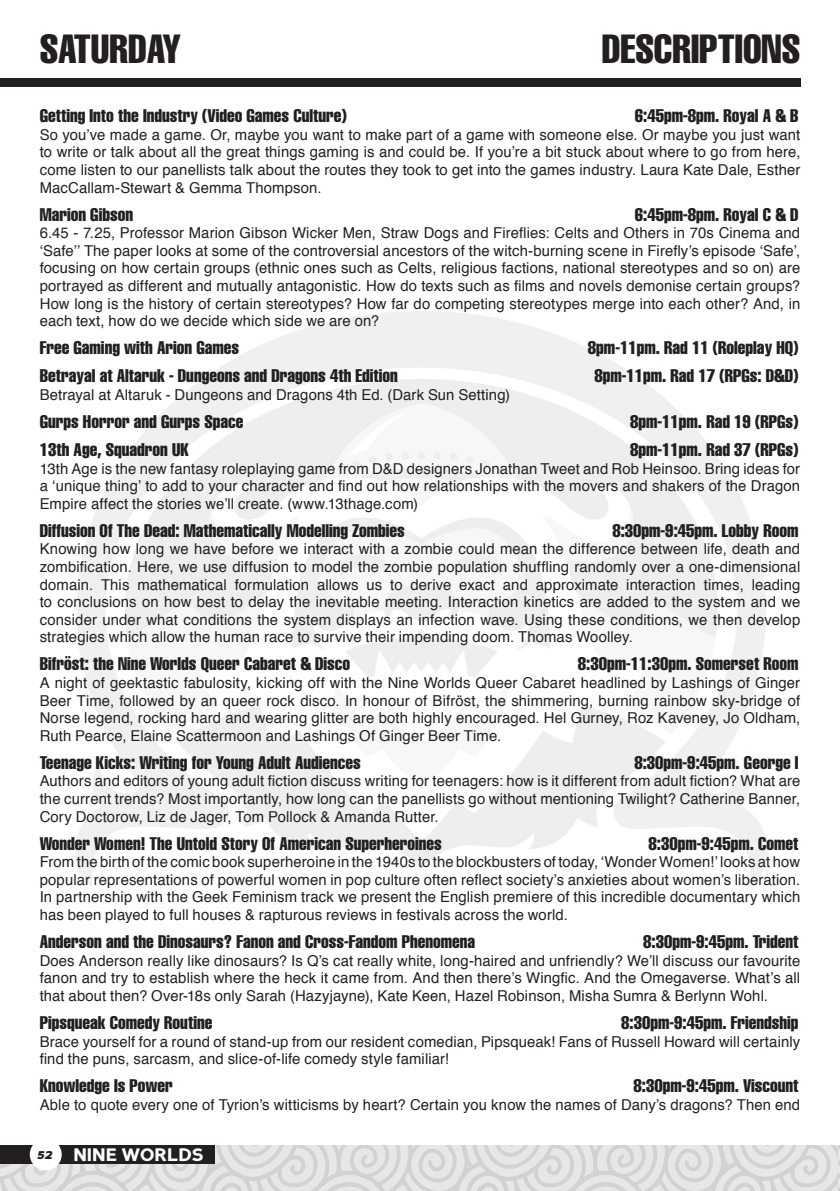
<style>
.page{position:relative;width:840px;height:1191px;background:#fff}
.page>*{position:absolute;margin:0;border:0;box-sizing:border-box;transform-origin:0 0}
.t1{font:extra-condensed 40px "Helvetica";color:#231f20}
.t2{font:extra-condensed 18px "Helvetica";color:#231f20}
.t3{font:900 18px "Perspective Sans";color:#fff}
.t4{font:15px/17.6px "Helvetica";letter-spacing:.005em;color:#231f20;text-align:justify}
.s1{font-style:italic;font-size:14px;color:#231f20}
</style>
<div class="page">
<svg style="left:0;top:1145px;width:839px;height:46px;background:#dcdddf"></svg>
<div style="left:0;top:1145px;width:214px;height:18px;background:#231f20"></div>
<div style="left:30px;top:1138px;width:32px;height:32px;background:#fff;border-radius:50%"></div>
<div style="left:0;top:78px;width:799px;height:9px;background:#231f20"></div>
<h1 class="t1" style="left:40px;top:23px;width:143px">SATURDAY</h1>
<h1 class="t1" style="left:601px;top:23px;width:200px">DESCRIPTIONS</h1>
<p class="t2" style="left:40px;top:104px;width:308px">Getting Into the Industry (Video Games Culture)</p>
<p class="t2" style="left:634px;top:104px;width:165px">6:45pm-8pm. Royal A &amp; B</p>
<p class="t4" style="left:40px;top:126px;width:761px">So you’ve made a game. Or, maybe you want to make part of a game with someone else. Or maybe you just want to write or talk about all the great things gaming is and could be. If you’re a bit stuck about where to go from here, come listen to our panellists talk about the routes they took to get into the games industry. Laura Kate Dale, Esther MacCallam-Stewart &amp; Gemma Thompson.</p>
<p class="t2" style="left:40px;top:203px;width:95px">Marion Gibson</p>
<p class="t2" style="left:634px;top:203px;width:165px">6:45pm-8pm. Royal C &amp; D</p>
<p class="t4" style="left:40px;top:225px;width:761px">6.45 - 7.25, Professor Marion Gibson Wicker Men, Straw Dogs and Fireflies: Celts and Others in 70s Cinema and ‘Safe’’ The paper looks at some of the controversial ancestors of the witch-burning scene in Firefly’s episode ‘Safe’, focusing on how certain groups (ethnic ones such as Celts, religious factions, national stereotypes and so on) are portrayed as different and mutually antagonistic. How do texts such as films and novels demonise certain groups?<br>How long is the history of certain stereotypes? How far do competing stereotypes merge into each other? And, in each text, how do we decide which side we are on?</p>
<p class="t2" style="left:40px;top:336px;width:201px">Free Gaming with Arion Games</p>
<p class="t2" style="left:587px;top:336px;width:212px">8pm-11pm. Rad 11 (Roleplay HQ)</p>
<p class="t2" style="left:40px;top:364px;width:359px">Betrayal at Altaruk - Dungeons and Dragons 4th Edition</p>
<p class="t2" style="left:594px;top:364px;width:205px">8pm-11pm. Rad 17 (RPGs: D&amp;D)</p>
<p class="t4" style="left:40px;top:386px;width:471px">Betrayal at Altaruk - Dungeons and Dragons 4th Ed. (Dark Sun Setting)</p>
<p class="t2" style="left:40px;top:410px;width:205px">Gurps Horror and Gurps Space</p>
<p class="t2" style="left:629px;top:410px;width:170px">8pm-11pm. Rad 19 (RPGs)</p>
<p class="t2" style="left:40px;top:438px;width:150px">13th Age, Squadron UK</p>
<p class="t2" style="left:629px;top:438px;width:170px">8pm-11pm. Rad 37 (RPGs)</p>
<p class="t4" style="left:40px;top:460px;width:761px">13th Age is the new fantasy roleplaying game from D&amp;D designers Jonathan Tweet and Rob Heinsoo. Bring ideas for a ‘unique thing’ to add to your character and find out how relationships with the movers and shakers of the Dragon Empire affect the stories we’ll create. (www.13thage.com)</p>
<p class="t2" style="left:40px;top:519px;width:366px">Diffusion Of The Dead: Mathematically Modelling Zombies</p>
<p class="t2" style="left:612px;top:519px;width:188px">8:30pm-9:45pm. Lobby Room</p>
<p class="t4" style="left:40px;top:541px;width:761px">Knowing how long we have before we interact with a zombie could mean the difference between life, death and zombification. Here, we use diffusion to model the zombie population shuffling randomly over a one-dimensional domain. This mathematical formulation allows us to derive exact and approximate interaction times, leading to conclusions on how best to delay the inevitable meeting. Interaction kinetics are added to the system and we consider under what conditions the system displays an infection wave. Using these conditions, we then develop strategies which allow the human race to survive their impending doom. Thomas Woolley.</p>
<p class="t2" style="left:40px;top:652px;width:312px">Bifröst: the Nine Worlds Queer Cabaret &amp; Disco</p>
<p class="t2" style="left:577px;top:652px;width:222px">8:30pm-11:30pm. Somerset Room</p>
<p class="t4" style="left:40px;top:674px;width:761px">A night of geektastic fabulosity, kicking off with the Nine Worlds Queer Cabaret headlined by Lashings of Ginger Beer Time, followed by an queer rock disco. In honour of Bifröst, the shimmering, burning rainbow sky-bridge of Norse legend, rocking hard and wearing glitter are both highly encouraged. Hel Gurney, Roz Kaveney, Jo Oldham, Ruth Pearce, Elaine Scattermoon and Lashings Of Ginger Beer Time.</p>
<p class="t2" style="left:40px;top:751px;width:322px">Teenage Kicks: Writing for Young Adult Audiences</p>
<p class="t2" style="left:634px;top:751px;width:166px">8:30pm-9:45pm. George I</p>
<p class="t4" style="left:40px;top:773px;width:761px">Authors and editors of young adult fiction discuss writing for teenagers: how is it different from adult fiction? What are the current trends? Most importantly, how long can the panellists go without mentioning Twilight? Catherine Banner, Cory Doctorow, Liz de Jager, Tom Pollock &amp; Amanda Rutter.</p>
<p class="t2" style="left:40px;top:832px;width:403px">Wonder Women! The Untold Story Of American Superheroines</p>
<p class="t2" style="left:648px;top:832px;width:151px">8:30pm-9:45pm. Comet</p>
<p class="t4" style="left:40px;top:853px;width:761px">From the birth of the comic book superheroine in the 1940s to the blockbusters of today, ‘Wonder Women!’ looks at how popular representations of powerful women in pop culture often reflect society’s anxieties about women’s liberation.<br>In partnership with the Geek Feminism track we present the English premiere of this incredible documentary which has been played to full houses &amp; rapturous reviews in festivals across the world.</p>
<p class="t2" style="left:40px;top:930px;width:437px">Anderson and the Dinosaurs? Fanon and Cross-Fandom Phenomena</p>
<p class="t2" style="left:643px;top:930px;width:157px">8:30pm-9:45pm. Trident</p>
<p class="t4" style="left:40px;top:952px;width:761px">Does Anderson really like dinosaurs? Is Q’s cat really white, long-haired and unfriendly? We’ll discuss our favourite fanon and try to establish where the heck it came from. And then there’s Wingfic. And the Omegaverse. What’s all that about then? Over-18s only Sarah (Hazyjayne), Kate Keen, Hazel Robinson, Misha Sumra &amp; Berlynn Wohl.</p>
<p class="t2" style="left:40px;top:1011px;width:174px">Pipsqueak Comedy Routine</p>
<p class="t2" style="left:621px;top:1011px;width:179px">8:30pm-9:45pm. Friendship</p>
<p class="t4" style="left:40px;top:1033px;width:761px">Brace yourself for a round of stand-up from our resident comedian, Pipsqueak! Fans of Russell Howard will certainly find the puns, sarcasm, and slice-of-life comedy style familiar!</p>
<p class="t2" style="left:40px;top:1074px;width:135px">Knowledge Is Power</p>
<p class="t2" style="left:633px;top:1074px;width:166px">8:30pm-9:45pm. Viscount</p>
<p class="t4" style="left:40px;top:1096px;width:761px">Able to quote every one of Tyrion’s witticisms by heart? Certain you know the names of Dany’s dragons? Then end</p>
<p class="t3" style="left:37px;top:1143px;width:168px"><span class="s1">52</span> NINE WORLDS</p>
</div>
